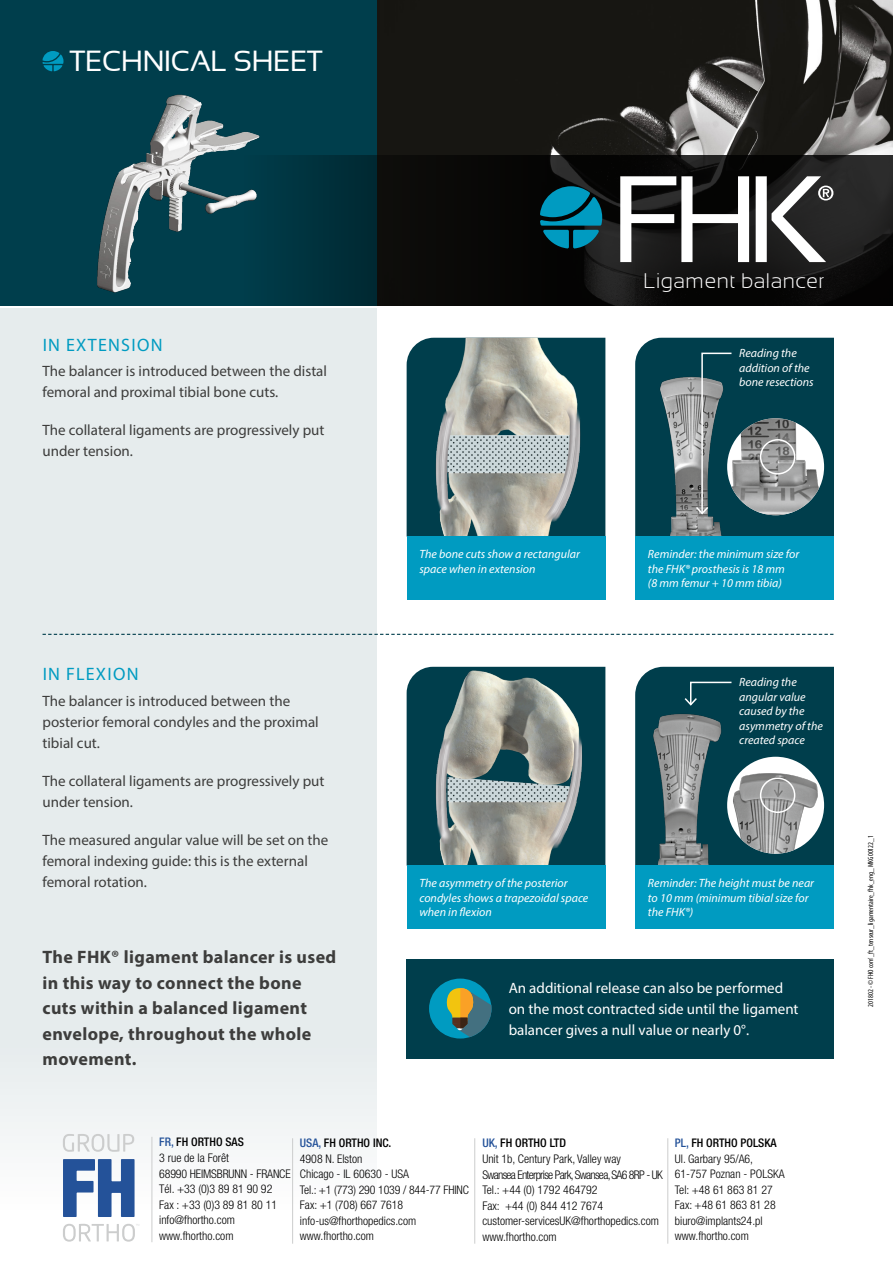
<style>
.page{position:relative;width:893px;height:1263px;background:#fff}
.page>*{position:absolute;margin:0;border:0;box-sizing:border-box;transform-origin:0 0}
.t1{font:28.95px "Sansation";letter-spacing:-.01em;color:#fff}
.t2{font:300 21px "Sansation";letter-spacing:.025em;color:#fff}
.t3{font:700 18px/25.5px "Myriad Pro";letter-spacing:.02em;color:#3d3d3c}
.t4{font:18px "Myriad Pro";letter-spacing:.07em;color:#009bc1}
.t5{font:15px/21px "Myriad Pro";color:#3d3d3c}
.t6{font:15px/21px "Myriad Pro";color:#fff}
.t7{font:italic 12px/14.4px "Myriad Pro";color:#fff}
.t8{font:300 condensed 11.85px/15.6px "Helvetica Neue";color:#000}
.t9{font:condensed 7.5px "Myriad Pro";color:#000}
.s1{font-weight:500;color:#245299}
.s2{font-weight:500}
</style>
<div class="page">
<div style="left:0;top:308px;width:377px;height:955px;background:linear-gradient(to bottom,#e1e8e9,#f2f5f6)"></div>
<div style="left:0;top:0;width:893px;height:306px;background:#003e4c"></div>
<img style="left:377px;top:0;width:516px;height:155px">
<svg style="left:293px;top:155px;width:600px;height:151px;background:#0c1415"></svg>
<svg style="left:540px;top:186px;width:62px;height:63px;background:#04667d"></svg>
<svg style="left:620px;top:176px;width:129px;height:86px;background:#696868"></svg>
<svg style="left:756px;top:176px;width:77px;height:86px;background:#6e6e6e"></svg>
<svg style="left:43px;top:634px;width:790px;height:1px"></svg>
<svg style="left:43px;top:65px;width:9px;height:6px"></svg>
<svg style="left:42px;top:51px;width:22px;height:13px"></svg>
<svg style="left:54px;top:65px;width:8px;height:6px"></svg>
<img style="left:86px;top:94px;width:200px;height:227px">
<div style="left:635px;top:536px;width:199px;height:64px;background:#009bc1"></div>
<div style="left:635px;top:865px;width:199px;height:64px;background:#009bc1"></div>
<img style="left:407px;top:338px;width:198px;height:198px">
<div style="left:407px;top:536px;width:198px;height:64px;background:#009bc1"></div>
<img style="left:407px;top:667px;width:198px;height:198px">
<div style="left:407px;top:865px;width:198px;height:64px;background:#009bc1"></div>
<div style="left:407px;top:959px;width:427px;height:99px;background:#003e4c"></div>
<svg style="left:635px;top:667px;width:199px;height:198px;background:#22525d"></svg>
<svg style="left:635px;top:338px;width:199px;height:198px;background:#23535e"></svg>
<div style="left:429px;top:978px;width:62px;height:60px;background:#009bc1;border-radius:50%"></div>
<svg style="left:446px;top:988px;width:45px;height:49px"></svg>
<img style="left:727px;top:757px;width:97px;height:97px;border-radius:48px">
<div style="left:760px;top:777px;width:35px;height:36px;border:2px solid #fff;border-radius:50%"></div>
<img style="left:727px;top:418px;width:97px;height:97px;border-radius:48px">
<div style="left:760px;top:439px;width:35px;height:36px;border:2px solid #fff;border-radius:50%"></div>
<svg style="left:63px;top:1159px;width:72px;height:58px"></svg>
<svg style="left:63px;top:1224px;width:76px;height:17px"></svg>
<svg style="left:63px;top:1134px;width:71px;height:18px"></svg>
<hr style="left:152px;top:1137px;width:1px;height:105px;background:#cccdcd">
<hr style="left:292px;top:1138px;width:1px;height:106px;background:#cccdcd">
<hr style="left:474px;top:1138px;width:1px;height:106px;background:#cccdcd">
<hr style="left:667px;top:1138px;width:1px;height:106px;background:#cccdcd">
<h1 class="t1" style="left:70px;top:45px;width:254px">TECHNICAL SHEET</h1>
<h3 class="t4" style="left:43px;top:334px;width:121px">IN EXTENSION</h3>
<p class="t5" style="left:43px;top:361px;width:286px">The balancer is introduced between the distal femoral and proximal tibial bone cuts.</p>
<p class="t5" style="left:43px;top:420px;width:283px">The collateral ligaments are progressively put under tension.</p>
<h2 class="t2" style="left:643px;top:269px;width:182px">Ligament balancer</h2>
<p class="t7" style="left:739px;top:346px;width:76px">Reading the addition of the bone resections</p>
<p class="t7" style="left:419px;top:547px;width:162px">The bone cuts show a rectangular space when in extension</p>
<p class="t7" style="left:648px;top:547px;width:153px">Reminder: the minimum size for the FHK® prosthesis is 18 mm<br>(8 mm femur + 10 mm tibia)</p>
<h3 class="t4" style="left:43px;top:663px;width:97px">IN FLEXION</h3>
<p class="t5" style="left:43px;top:690px;width:278px">The balancer is introduced between the posterior femoral condyles and the proximal tibial cut.</p>
<p class="t5" style="left:43px;top:770px;width:283px">The collateral ligaments are progressively put under tension.</p>
<p class="t5" style="left:43px;top:829px;width:287px">The measured angular value will be set on the femoral indexing guide: this is the external femoral rotation.</p>
<p class="t9" style="left:866px;top:1007px;width:173px;rotate:-90deg">201802 - © FHO com’_ft_tenseur_ligamentaire_fhk_eng_ MKG00122_1</p>
<p class="t7" style="left:739px;top:675px;width:85px">Reading the angular value caused by the asymmetry of the created space</p>
<p class="t7" style="left:419px;top:876px;width:171px">The asymmetry of the posterior condyles shows a trapezoidal space when in flexion</p>
<p class="t7" style="left:648px;top:876px;width:168px">Reminder: The height must be near to 10 mm (minimum tibial size for the FHK®)</p>
<h3 class="t3" style="left:43px;top:944px;width:295px">The FHK® ligament balancer is used in this way to connect the bone cuts within a balanced ligament envelope, throughout the whole movement.</h3>
<p class="t6" style="left:509px;top:977px;width:291px">An additional release can also be performed on the most contracted side until the ligament balancer gives a null value or nearly 0°.</p>
<p class="t8" style="left:159px;top:1134px;width:133px"><span class="s1">FR,</span> <span class="s2">FH ORTHO SAS<br></span>3 rue de la Forêt<br>68990 HEIMSBRUNN - FRANCE<br>Tél. +33 (0)3 89 81 90 92<br>Fax : +33 (0)3 89 81 80 11 info@fhortho.com www.fhortho.com</p>
<p class="t8" style="left:300px;top:1135px;width:170px"><span class="s1">USA,</span> <span class="s2">FH ORTHO INC.<br></span>4908 N. Elston<br>Chicago - IL 60630 - USA<br>Tel.: +1 (773) 290 1039 / 844-77 FHINC<br>Fax: +1 (708) 667 7618 info-us@fhorthopedics.com www.fhortho.com</p>
<p class="t8" style="left:482px;top:1135px;width:182px"><span class="s1">UK,</span> <span class="s2">FH ORTHO LTD<br></span>Unit 1b, Century Park, Valley way<br>Swansea Enterprise Park, Swansea, SA6 8RP - UK<br>Tel.: +44 (0) 1792 464792<br>Fax: +44 (0) 844 412 7674 customer-servicesUK@fhorthopedics.com www.fhortho.com</p>
<p class="t8" style="left:675px;top:1135px;width:111px"><span class="s1">PL,</span> <span class="s2">FH ORTHO POLSKA<br></span>Ul. Garbary 95/A6,<br>61-757 Poznan - POLSKA<br>Tel: +48 61 863 81 27<br>Fax: +48 61 863 81 28 biuro@implants24.pl www.fhortho.com</p>
</div>
